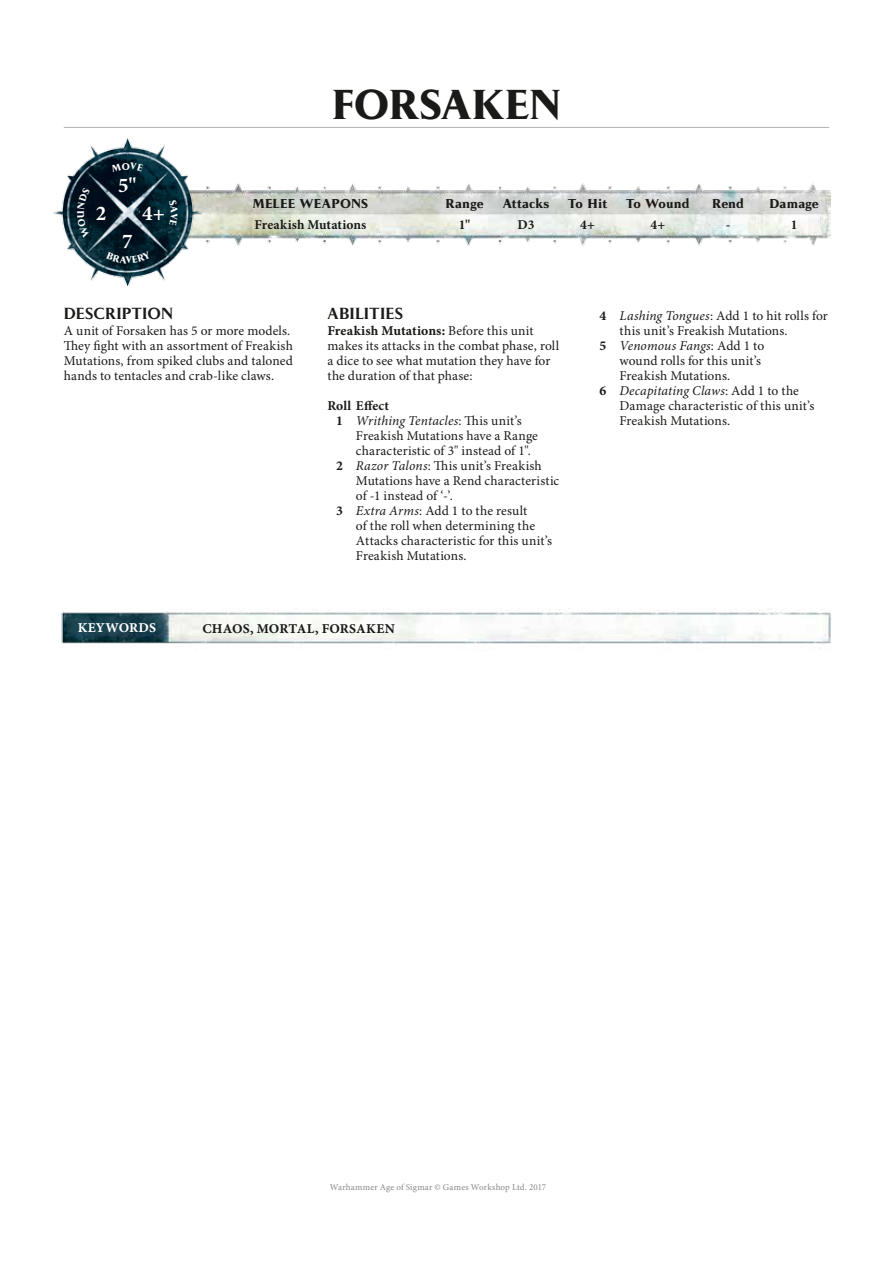
<style>
.page{position:relative;width:893px;height:1263px;background:#fff}
.page>*{position:absolute;margin:0;border:0;box-sizing:border-box;transform-origin:0 0}
.t1{font:700 39px "Pompei Std";color:#1a1a18}
.t2{font:700 21px "Minion Pro";color:#fff}
.t3{font:600 15px "Pompei Std";letter-spacing:.015em;color:#1a1a18}
.t4{font:13.5px/15px "Minion Pro";letter-spacing:.01em;color:#1a1a18}
.t5{font:italic 13.5px "Minion Pro";letter-spacing:.005em;color:#1a1a18}
.t6{font:13.5px "Minion Pro Bold Capt";letter-spacing:.005em;color:#1a1a18}
.t7{font:700 13.5px "Minion Pro";letter-spacing:.01em;color:#1a1a18}
.t8{font:13.5px "Minion Pro Bold Capt";letter-spacing:.01em;color:#fff}
.t9{font:700 12px "Pompei Std";letter-spacing:.02em;color:#1a1a18}
.t10{font:9px "Minion Pro";letter-spacing:.02em;color:#878786}
.s1{font-family:"Minion Pro"}
.s2{font-family:"Minion Pro Bold Capt";font-style:normal}
.s3{font-style:normal}
.s4{font-family:"Minion Pro Bold Capt"}
.s5{font-style:italic}
</style>
<div class="page">
<img style="left:201px;top:183px;width:629px;height:63px">
<img style="left:54px;top:139px;width:147px;height:147px">
<img style="left:61px;top:608px;width:770px;height:36px">
<hr style="left:64px;top:127px;width:765px;height:1px;background:#b1b2b3">
<svg style="left:111px;top:163px;width:33px;height:9px"></svg>
<svg style="left:169px;top:200px;width:9px;height:26px"></svg>
<svg style="left:106px;top:251px;width:45px;height:12px"></svg>
<svg style="left:77px;top:188px;width:13px;height:50px"></svg>
<h2 class="t2" style="left:118px;top:173px;width:20px">5"</h2>
<h2 class="t2" style="left:96px;top:201px;width:12px">2</h2>
<h2 class="t2" style="left:142px;top:201px;width:24px">4+</h2>
<h2 class="t2" style="left:122px;top:229px;width:12px">7</h2>
<h1 class="t1" style="left:332px;top:79px;width:231px">FORSAKEN</h1>
<p class="t9" style="left:253px;top:196px;width:117px">MELEE WEAPONS</p>
<p class="t9" style="left:445px;top:196px;width:40px">Range</p>
<p class="t9" style="left:503px;top:196px;width:48px">Attacks</p>
<p class="t9" style="left:568px;top:196px;width:41px">To Hit</p>
<p class="t9" style="left:626px;top:196px;width:65px">To Wound</p>
<p class="t9" style="left:712px;top:196px;width:34px">Rend</p>
<p class="t9" style="left:769px;top:196px;width:51px">Damage</p>
<p class="t7" style="left:255px;top:216px;width:113px">Freakish Mutations</p>
<p class="t7" style="left:459px;top:216px;width:13px">1"</p>
<p class="t7" style="left:518px;top:216px;width:18px">D3</p>
<p class="t7" style="left:580px;top:216px;width:16px">4+</p>
<p class="t7" style="left:650px;top:216px;width:16px">4+</p>
<p class="t7" style="left:726px;top:216px;width:6px">-</p>
<p class="t7" style="left:791px;top:216px;width:8px">1</p>
<p class="t3" style="left:64px;top:303px;width:111px">DESCRIPTION</p>
<p class="t4" style="left:64px;top:324px;width:231px">A unit of Forsaken has 5 or more models.<br>They fight with an assortment of Freakish Mutations, from spiked clubs and taloned hands to tentacles and crab-like claws.</p>
<p class="t3" style="left:327px;top:303px;width:77px">ABILITIES</p>
<p class="t6" style="left:327px;top:323px;width:208px">Freakish Mutations: <span class="s1">Before this unit</span></p>
<p class="t4" style="left:327px;top:339px;width:233px">makes its attacks in the combat phase, roll a dice to see what mutation they have for the duration of that phase:</p>
<p class="t7" style="left:327px;top:398px;width:63px">Roll Effect</p>
<p class="t5" style="left:336px;top:413px;width:187px"><span class="s2">1</span> Writhing Tentacles<span class="s3">: This unit’s</span></p>
<p class="t4" style="left:356px;top:429px;width:184px">Freakish Mutations have a Range</p>
<p class="t4" style="left:356px;top:444px;width:177px">characteristic of 3" instead of 1".</p>
<p class="t4" style="left:336px;top:459px;width:207px"><span class="s4">2</span> <span class="s5">Razor Talons</span>: This unit’s Freakish</p>
<p class="t4" style="left:356px;top:474px;width:205px">Mutations have a Rend characteristic</p>
<p class="t4" style="left:356px;top:489px;width:98px">of -1 instead of ‘-’.</p>
<p class="t4" style="left:336px;top:504px;width:193px"><span class="s4">3</span> <span class="s5">Extra Arms</span>: Add 1 to the result</p>
<p class="t4" style="left:356px;top:519px;width:181px">of the roll when determining the</p>
<p class="t4" style="left:356px;top:534px;width:198px">Attacks characteristic for this unit’s</p>
<p class="t4" style="left:356px;top:549px;width:112px">Freakish Mutations.</p>
<p class="t8" style="left:78px;top:620px;width:80px">KEYWORDS</p>
<p class="t6" style="left:202px;top:620px;width:194px">CHAOS, MORTAL, FORSAKEN</p>
<p class="t4" style="left:600px;top:309px;width:230px"><span class="s4">4</span> <span class="s5">Lashing Tongues</span>: Add 1 to hit rolls for</p>
<p class="t4" style="left:620px;top:324px;width:170px">this unit’s Freakish Mutations.</p>
<p class="t5" style="left:600px;top:338px;width:166px"><span class="s2">5</span> Venomous Fangs<span class="s3">: Add 1 to</span></p>
<p class="t4" style="left:620px;top:354px;width:143px">wound rolls for this unit’s</p>
<p class="t4" style="left:620px;top:369px;width:112px">Freakish Mutations.</p>
<p class="t5" style="left:600px;top:383px;width:201px"><span class="s2">6</span> Decapitating Claws<span class="s3">: Add 1 to the</span></p>
<p class="t4" style="left:620px;top:399px;width:196px">Damage characteristic of this unit’s</p>
<p class="t4" style="left:620px;top:414px;width:112px">Freakish Mutations.</p>
<p class="t10" style="left:330px;top:1181px;width:218px">Warhammer Age of Sigmar © Games Workshop Ltd. 2017</p>
</div>
